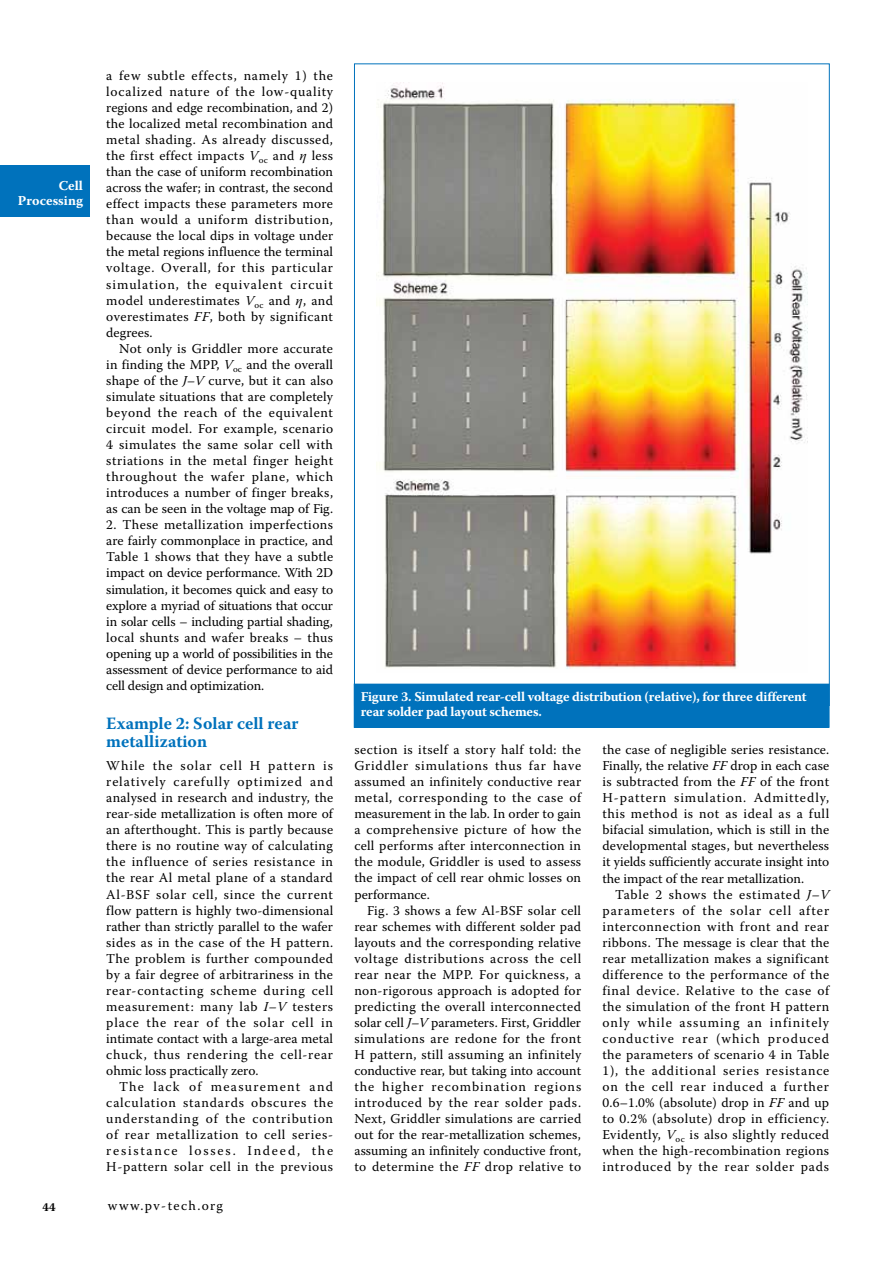
<style>
.page{position:relative;width:893px;height:1263px;background:#fff}
.page>*{position:absolute;margin:0;border:0;box-sizing:border-box;transform-origin:0 0}
.t1{font:700 17.25px/18px "Warnock Pro";color:#0072bc}
.t2{font:13.5px/16px "Warnock Pro";letter-spacing:.02em;color:#000;text-align:justify}
.t3{font:700 13.5px/15px "Warnock Pro";letter-spacing:-.015em;color:#fff;text-align:right}
.t4{font:13.5px "Warnock Pro";letter-spacing:.1em;color:#000}
.t5{font:700 12px "Warnock Pro";color:#000}
.s1{font-style:italic}
</style>
<div class="page">
<div style="left:0;top:166px;width:89px;height:51px;background:#0072bc"></div>
<img style="left:376px;top:82px;width:431px;height:587px">
<div style="left:354px;top:684px;width:475px;height:43px;background:#0072bc"></div>
<p class="t3" style="left:18px;top:178px;width:66px">Cell<br>Processing</p>
<p class="t2" style="left:106px;top:67px;width:228px">a few subtle effects, namely 1) the localized nature of the low-quality regions and edge recombination, and 2) the localized metal recombination and metal shading. As already discussed, the first effect impacts <span class="s1">V</span><sub>oc</sub> and <span class="s1">η</span> less than the case of uniform recombination across the wafer; in contrast, the second effect impacts these parameters more than would a uniform distribution, because the local dips in voltage under the metal regions influence the terminal voltage. Overall, for this particular simulation, the equivalent circuit model underestimates <span class="s1">V</span><sub>oc</sub> and <span class="s1">η</span>, and overestimates <span class="s1">FF</span>, both by significant degrees.</p>
<p class="t2" style="left:106px;top:340px;width:228px;text-indent:13px">Not only is Griddler more accurate in finding the MPP, <span class="s1">V</span><sub>oc</sub> and the overall shape of the <span class="s1">J–V</span> curve, but it can also simulate situations that are completely beyond the reach of the equivalent circuit model. For example, scenario 4 simulates the same solar cell with striations in the metal finger height throughout the wafer plane, which introduces a number of finger breaks, as can be seen in the voltage map of Fig.</p>
<p class="t2" style="left:106px;top:517px;width:228px">2. These metallization imperfections are fairly commonplace in practice, and Table 1 shows that they have a subtle impact on device performance. With 2D simulation, it becomes quick and easy to explore a myriad of situations that occur in solar cells – including partial shading, local shunts and wafer breaks – thus opening up a world of possibilities in the assessment of device performance to aid cell design and optimization.</p>
<p class="t1" style="left:106px;top:714px;width:194px">Example 2: Solar cell rear metallization</p>
<p class="t2" style="left:106px;top:757px;width:228px">While the solar cell H pattern is relatively carefully optimized and analysed in research and industry, the rear-side metallization is often more of an afterthought. This is partly because there is no routine way of calculating the influence of series resistance in the rear Al metal plane of a standard Al-BSF solar cell, since the current flow pattern is highly two-dimensional rather than strictly parallel to the wafer sides as in the case of the H pattern.<br>The problem is further compounded by a fair degree of arbitrariness in the rear-contacting scheme during cell measurement: many lab <span class="s1">I–V</span> testers place the rear of the solar cell in intimate contact with a large-area metal chuck, thus rendering the cell-rear ohmic loss practically zero.</p>
<p class="t2" style="left:106px;top:1078px;width:228px;text-indent:13px">The lack of measurement and calculation standards obscures the understanding of the contribution of rear metallization to cell series&shy;resistance losses. Indeed, the H-pattern solar cell in the previous</p>
<p class="t5" style="left:43px;top:1200px;width:14px">44</p>
<p class="t4" style="left:108px;top:1198px;width:117px">www.pv-tech.org</p>
<p class="t3" style="left:361px;top:688px;width:447px;line-height:15.8px;text-align:left">Figure 3. Simulated rear-cell voltage distribution (relative), for three different rear solder pad layout schemes.</p>
<p class="t2" style="left:354px;top:741px;width:228px">section is itself a story half told: the Griddler simulations thus far have assumed an infinitely conductive rear metal, corresponding to the case of measurement in the lab. In order to gain a comprehensive picture of how the cell performs after interconnection in the module, Griddler is used to assess the impact of cell rear ohmic losses on performance.</p>
<p class="t2" style="left:354px;top:902px;width:228px;text-indent:13px">Fig. 3 shows a few Al-BSF solar cell rear schemes with different solder pad layouts and the corresponding relative voltage distributions across the cell rear near the MPP. For quickness, a non-rigorous approach is adopted for predicting the overall interconnected solar cell <span class="s1">J–V</span> parameters. First, Griddler simulations are redone for the front H pattern, still assuming an infinitely conductive rear, but taking into account the higher recombination regions introduced by the rear solder pads.<br>Next, Griddler simulations are carried out for the rear-metallization schemes, assuming an infinitely conductive front, to determine the <span class="s1">FF</span> drop relative to</p>
<p class="t2" style="left:602px;top:741px;width:228px">the case of negligible series resistance.<br>Finally, the relative <span class="s1">FF</span> drop in each case is subtracted from the <span class="s1">FF</span> of the front H-pattern simulation. Admittedly, this method is not as ideal as a full bifacial simulation, which is still in the developmental stages, but nevertheless it yields sufficiently accurate insight into the impact of the rear metallization.</p>
<p class="t2" style="left:602px;top:886px;width:228px;text-indent:13px">Table 2 shows the estimated <span class="s1">J–V </span>parameters of the solar cell after interconnection with front and rear ribbons. The message is clear that the rear metallization makes a significant difference to the performance of the final device. Relative to the case of the simulation of the front H pattern only while assuming an infinitely conductive rear (which produced the parameters of scenario 4 in Table 1), the additional series resistance on the cell rear induced a further 0.6–1.0% (absolute) drop in <span class="s1">FF</span> and up to 0.2% (absolute) drop in efficiency.<br>Evidently, <span class="s1">V</span><sub>oc</sub> is also slightly reduced when the high-recombination regions introduced by the rear solder pads</p>
</div>
